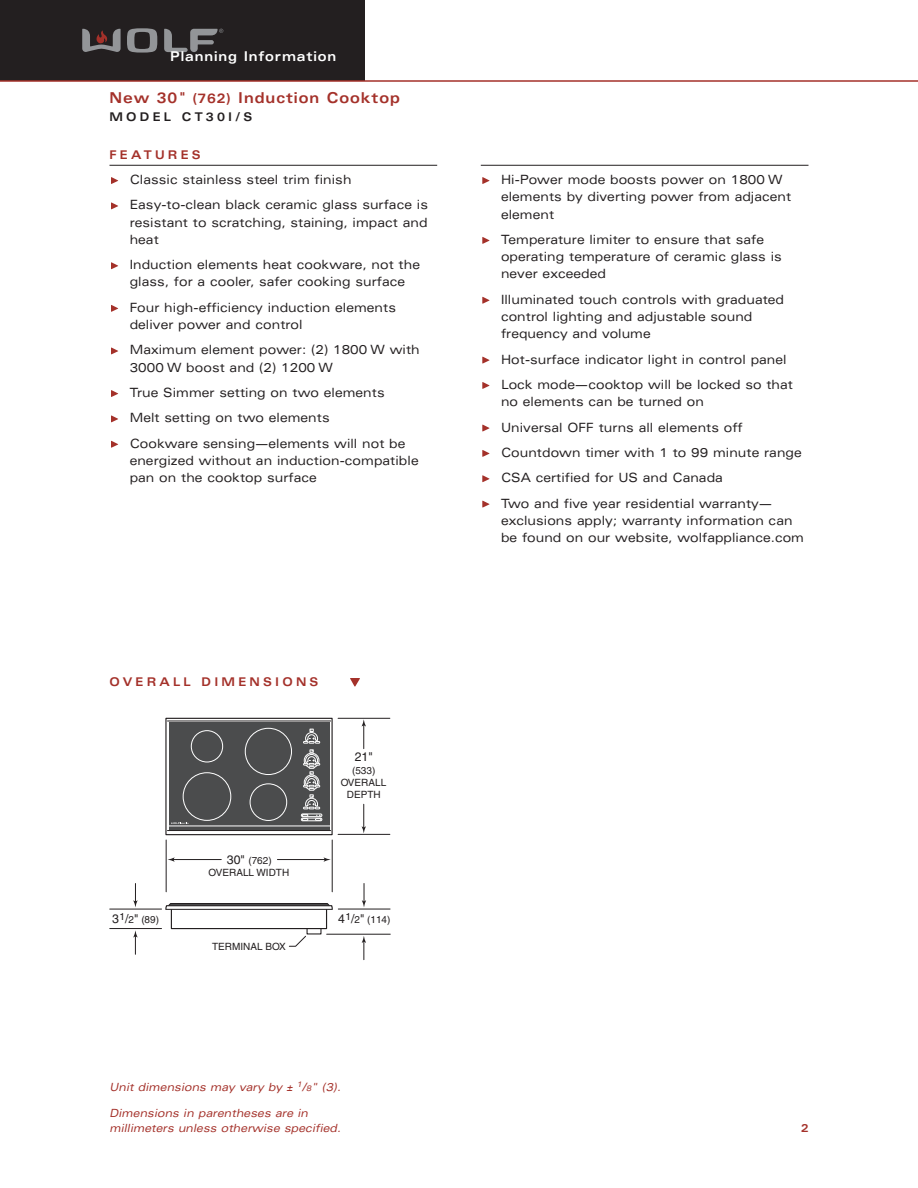
<style>
.page{position:relative;width:918px;height:1188px;background:#fff}
.page>*{position:absolute;margin:0;border:0;box-sizing:border-box;transform-origin:0 0}
.t1{font:700 expanded 15px "Univers";letter-spacing:.075em;color:#a4312a;scale:.88 1}
.t2{font:700 expanded 13.5px "Univers";letter-spacing:.075em;color:#fff;scale:.88 1}
.t3{font:expanded 12.75px/17.2px "Univers";letter-spacing:.005em;color:#231f20;scale:.9 1}
.t4{font:12.3px "Helvetica";color:#231f20}
.t5{font:700 expanded 12px "Univers";letter-spacing:.295em;color:#a4312a;scale:.9 1}
.t6{font:700 expanded 12px "Univers";letter-spacing:.295em;color:#231f20;scale:.9 1}
.t7{font:italic expanded 11.25px/15px "Univers";letter-spacing:.005em;color:#a4312a;scale:.9 1}
.t8{font:700 expanded 11.25px "Univers";color:#a4312a;scale:.9 1}
.t9{font:10.05px/12.3px "Helvetica";color:#231f20;text-align:center}
.s1{font-size:13.5px}
.s2{font-size:12.3px}
.s3{font-size:7.8px}
</style>
<div class="page">
<div style="left:0;top:0;width:364px;height:81px;background:#231f20"></div>
<svg style="left:127px;top:28px;width:30px;height:25px"></svg>
<svg style="left:82px;top:29px;width:39px;height:23px"></svg>
<svg style="left:164px;top:29px;width:59px;height:23px"></svg>
<hr style="left:0;top:80px;width:918px;height:2px;background:#a4312a">
<div style="left:169px;top:722px;width:160px;height:107px;background:#4b4c4d"></div>
<hr style="left:167px;top:830px;width:164px;height:1px;background:#231f20">
<hr style="left:167px;top:721px;width:164px;height:1px;background:#231f20">
<div style="left:165px;top:718px;width:168px;height:117px;border:1px solid #231f20"></div>
<hr style="left:168px;top:826px;width:162px;height:1px;background:#fff">
<div style="left:301px;top:814px;width:21px;height:3px;border:1px solid #fff"></div>
<div style="left:301px;top:818px;width:21px;height:3px;border:1px solid #fff"></div>
<div style="left:245px;top:728px;width:47px;height:47px;border:1px solid #fff;border-radius:50%"></div>
<div style="left:250px;top:783px;width:37px;height:38px;border:1px solid #fff;border-radius:50%"></div>
<div style="left:183px;top:772px;width:48px;height:49px;border:1px solid #fff;border-radius:50%"></div>
<div style="left:191px;top:730px;width:32px;height:32px;border:1px solid #fff;border-radius:50%"></div>
<svg style="left:171px;top:822px;width:18px;height:2px"></svg>
<svg style="left:302px;top:750px;width:19px;height:70px"></svg>
<svg style="left:303px;top:729px;width:17px;height:14px"></svg>
<svg style="left:362px;top:804px;width:4px;height:29px"></svg>
<svg style="left:362px;top:719px;width:4px;height:30px"></svg>
<svg style="left:168px;top:857px;width:7px;height:5px"></svg>
<hr style="left:173px;top:859px;width:48px;height:1px;background:#231f20">
<svg style="left:324px;top:857px;width:7px;height:5px"></svg>
<hr style="left:277px;top:859px;width:49px;height:1px;background:#231f20">
<hr style="left:338px;top:834px;width:52px;height:1px;background:#231f20">
<hr style="left:332px;top:840px;width:1px;height:52px;background:#231f20">
<hr style="left:166px;top:840px;width:1px;height:52px;background:#231f20">
<hr style="left:338px;top:718px;width:52px;height:1px;background:#231f20">
<svg style="left:362px;top:883px;width:4px;height:24px"></svg>
<hr style="left:338px;top:909px;width:52px;height:1px;background:#231f20">
<div style="left:171px;top:909px;width:156px;height:20px;border:1px solid #231f20"></div>
<svg style="left:165px;top:903px;width:168px;height:7px"></svg>
<svg style="left:362px;top:936px;width:4px;height:24px"></svg>
<hr style="left:327px;top:934px;width:63px;height:1px;background:#231f20">
<div style="left:307px;top:928px;width:15px;height:6px;border:1px solid #231f20"></div>
<svg style="left:133px;top:930px;width:5px;height:24px"></svg>
<hr style="left:110px;top:928px;width:52px;height:1px;background:#231f20">
<svg style="left:289px;top:936px;width:17px;height:11px"></svg>
<svg style="left:133px;top:884px;width:5px;height:23px"></svg>
<hr style="left:110px;top:909px;width:52px;height:1px;background:#231f20">
<svg style="left:350px;top:678px;width:10px;height:8px"></svg>
<hr style="left:110px;top:165px;width:327px;height:1px;background:#231f20">
<svg style="left:111px;top:441px;width:7px;height:7px"></svg>
<svg style="left:111px;top:415px;width:7px;height:7px"></svg>
<svg style="left:111px;top:390px;width:7px;height:7px"></svg>
<svg style="left:111px;top:347px;width:7px;height:7px"></svg>
<svg style="left:111px;top:305px;width:7px;height:7px"></svg>
<svg style="left:111px;top:262px;width:7px;height:7px"></svg>
<svg style="left:111px;top:202px;width:7px;height:7px"></svg>
<svg style="left:111px;top:177px;width:7px;height:7px"></svg>
<hr style="left:481px;top:165px;width:327px;height:1px;background:#231f20">
<svg style="left:482px;top:501px;width:7px;height:7px"></svg>
<svg style="left:482px;top:475px;width:7px;height:7px"></svg>
<svg style="left:482px;top:450px;width:7px;height:7px"></svg>
<svg style="left:482px;top:425px;width:7px;height:7px"></svg>
<svg style="left:482px;top:382px;width:7px;height:7px"></svg>
<svg style="left:482px;top:357px;width:7px;height:7px"></svg>
<svg style="left:482px;top:297px;width:7px;height:7px"></svg>
<svg style="left:482px;top:237px;width:7px;height:7px"></svg>
<svg style="left:482px;top:177px;width:7px;height:7px"></svg>
<p class="t2" style="left:170px;top:51px;width:190px">Planning Information</p>
<p class="t1" style="left:110px;top:92px;width:332px">New 30" <span class="s1">(762)</span> Induction Cooktop</p>
<p class="t6" style="left:110px;top:112px;width:160px">MODEL CT30I/S</p>
<p class="t5" style="left:110px;top:150px;width:103px">FEATURES</p>
<p class="t3" style="left:130px;top:168px;width:333px;line-height:25.3px">Classic stainless steel trim finish<br>Easy-to-clean black ceramic glass surface is</p>
<p class="t3" style="left:130px;top:215px;width:333px">resistant to scratching, staining, impact and heat</p>
<p class="t3" style="left:130px;top:257px;width:324px">Induction elements heat cookware, not the glass, for a cooler, safer cooking surface</p>
<p class="t3" style="left:130px;top:300px;width:297px">Four high-efficiency induction elements deliver power and control</p>
<p class="t3" style="left:130px;top:342px;width:324px">Maximum element power: (2) 1800 W with<br>3000 W boost and (2) 1200 W</p>
<p class="t3" style="left:130px;top:381px;width:308px;line-height:25.3px">True Simmer setting on two elements<br>Melt setting on two elements<br>Cookware sensing—elements will not be</p>
<p class="t3" style="left:130px;top:453px;width:323px">energized without an induction-compatible pan on the cooktop surface</p>
<p class="t5" style="left:110px;top:678px;width:234px">OVERALL DIMENSIONS</p>
<p class="t9" style="left:209px;top:855px;width:82px"><span class="s2">30"</span> (762)<br>OVERALL WIDTH</p>
<p class="t4" style="left:355px;top:753px;width:20px">21"</p>
<p class="t9" style="left:341px;top:765px;width:47px">(533)<br>OVERALL<br>DEPTH</p>
<p class="t9" style="left:112px;top:914px;width:48px"><span class="s2">3</span>1<span class="s2">/</span>2<span class="s2">"</span> (89)</p>
<p class="t9" style="left:338px;top:914px;width:54px"><span class="s2">4</span>1<span class="s2">/</span>2<span class="s2">"</span> (114)</p>
<p class="t9" style="left:212px;top:942px;width:75px">TERMINAL BOX</p>
<p class="t7" style="left:110px;top:1080px;width:259px">Unit dimensions may vary by ± <sup>1</sup>/<span class="s3">8</span>" (3).</p>
<p class="t7" style="left:110px;top:1106px;width:258px">Dimensions in parentheses are in millimeters unless otherwise specified.</p>
<p class="t3" style="left:501px;top:172px;width:324px">Hi-Power mode boosts power on 1800 W elements by diverting power from adjacent element</p>
<p class="t3" style="left:501px;top:232px;width:314px">Temperature limiter to ensure that safe operating temperature of ceramic glass is never exceeded</p>
<p class="t3" style="left:501px;top:292px;width:316px">Illuminated touch controls with graduated control lighting and adjustable sound frequency and volume</p>
<p class="t3" style="left:501px;top:348px;width:326px;line-height:25.3px">Hot-surface indicator light in control panel<br>Lock mode—cooktop will be locked so that</p>
<p class="t3" style="left:501px;top:390px;width:336px;line-height:25.3px">no elements can be turned on<br>Universal OFF turns all elements off Countdown timer with 1 to 99 minute range CSA certified for US and Canada<br>Two and five year residential warranty—</p>
<p class="t3" style="left:501px;top:513px;width:338px">exclusions apply; warranty information can be found on our website, wolfappliance.com</p>
<p class="t8" style="left:801px;top:1123px;width:10px">2</p>
</div>
